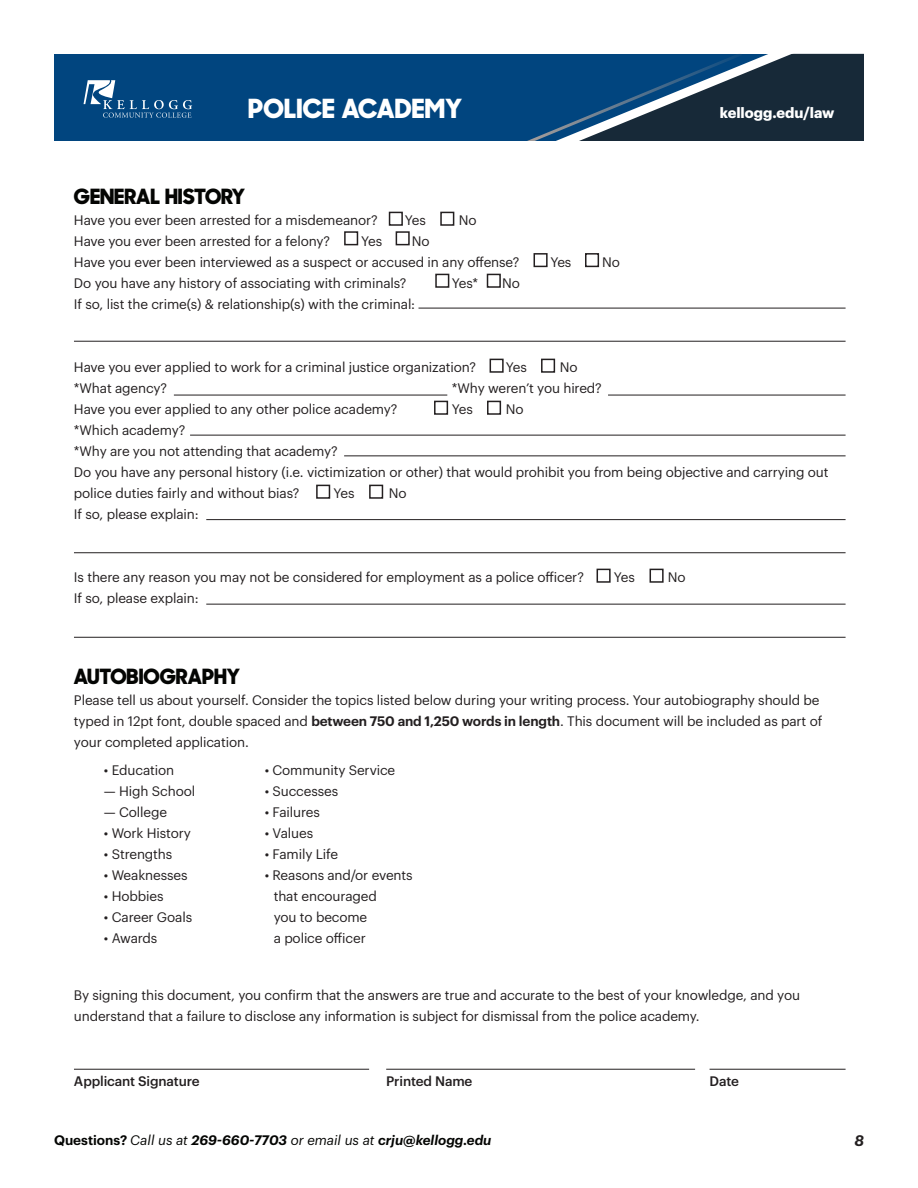
<style>
.page{position:relative;width:918px;height:1188px;background:#fff}
.page>*{position:absolute;margin:0;border:0;box-sizing:border-box;transform-origin:0 0}
.t1{font:800 26.4px "Sharp Sans No 1";letter-spacing:.01em;color:#fff}
.t2{font:800 21px "Sharp Sans No 1";color:#040503}
.t3{font:italic 600 15px "Graphik";color:#231f20}
.t4{font:700 14.55px "Graphik";color:#fff}
.t5{font:13.5px/21px "Graphik";letter-spacing:-.01em;color:#231f20}
.t6{font:italic 600 13.5px "Graphik";color:#040503}
.t7{font:500 13.5px "Graphik";letter-spacing:-.01em;color:#231f20}
.s1{font-weight:600}
.s2{font-style:normal}
.s3{font-weight:400}
</style>
<div class="page">
<div style="left:54px;top:54px;width:810px;height:87px;background:#01457f"></div>
<svg style="left:84px;top:80px;width:108px;height:38px"></svg>
<svg style="left:527px;top:53px;width:337px;height:88px"></svg>
<hr style="left:418px;top:308px;width:428px;height:1px;background:#231f20">
<hr style="left:206px;top:519px;width:640px;height:1px;background:#231f20">
<hr style="left:206px;top:604px;width:640px;height:1px;background:#231f20">
<hr style="left:74px;top:341px;width:772px;height:1px;background:#231f20">
<hr style="left:74px;top:552px;width:772px;height:1px;background:#231f20">
<hr style="left:74px;top:637px;width:772px;height:1px;background:#231f20">
<hr style="left:174px;top:395px;width:273px;height:1px;background:#231f20">
<hr style="left:190px;top:435px;width:656px;height:1px;background:#231f20">
<hr style="left:608px;top:395px;width:238px;height:1px;background:#231f20">
<hr style="left:344px;top:455px;width:502px;height:1px;background:#231f20">
<div style="left:435px;top:274px;width:14px;height:14px;border:2px solid #231f20"></div>
<div style="left:490px;top:359px;width:14px;height:14px;border:2px solid #231f20"></div>
<div style="left:434px;top:401px;width:14px;height:14px;border:2px solid #231f20"></div>
<div style="left:316px;top:485px;width:14px;height:14px;border:2px solid #231f20"></div>
<div style="left:597px;top:569px;width:14px;height:14px;border:2px solid #231f20"></div>
<div style="left:534px;top:253px;width:14px;height:14px;border:2px solid #231f20"></div>
<div style="left:344px;top:231px;width:14px;height:14px;border:2px solid #231f20"></div>
<div style="left:389px;top:212px;width:14px;height:14px;border:2px solid #231f20"></div>
<div style="left:487px;top:274px;width:14px;height:14px;border:2px solid #231f20"></div>
<div style="left:541px;top:359px;width:14px;height:14px;border:2px solid #231f20"></div>
<div style="left:487px;top:401px;width:14px;height:14px;border:2px solid #231f20"></div>
<div style="left:369px;top:485px;width:14px;height:14px;border:2px solid #231f20"></div>
<div style="left:650px;top:569px;width:14px;height:14px;border:2px solid #231f20"></div>
<div style="left:585px;top:253px;width:14px;height:14px;border:2px solid #231f20"></div>
<div style="left:396px;top:231px;width:14px;height:14px;border:2px solid #231f20"></div>
<div style="left:440px;top:212px;width:14px;height:14px;border:2px solid #231f20"></div>
<hr style="left:74px;top:1069px;width:295px;height:1px;background:#231f20">
<hr style="left:386px;top:1069px;width:309px;height:1px;background:#231f20">
<hr style="left:710px;top:1069px;width:136px;height:1px;background:#231f20">
<h1 class="t1" style="left:248px;top:89px;width:215px">POLICE ACADEMY</h1>
<p class="t4" style="left:720px;top:102px;width:116px">kellogg.edu/law</p>
<p class="t2" style="left:74px;top:181px;width:172px">GENERAL HISTORY</p>
<p class="t5" style="left:74px;top:208px;width:305px">Have you ever been arrested for a misdemeanor?</p>
<p class="t5" style="left:405px;top:208px;width:23px">Yes</p>
<p class="t5" style="left:459px;top:208px;width:19px">No</p>
<p class="t5" style="left:74px;top:229px;width:258px">Have you ever been arrested for a felony?</p>
<p class="t5" style="left:361px;top:229px;width:23px">Yes</p>
<p class="t5" style="left:412px;top:229px;width:19px">No</p>
<p class="t5" style="left:74px;top:250px;width:447px">Have you ever been interviewed as a suspect or accused in any offense?</p>
<p class="t5" style="left:550px;top:250px;width:23px">Yes</p>
<p class="t5" style="left:602px;top:250px;width:19px">No</p>
<p class="t5" style="left:74px;top:271px;width:334px">Do you have any history of associating with criminals?</p>
<p class="t5" style="left:452px;top:271px;width:28px">Yes*</p>
<p class="t5" style="left:502px;top:271px;width:19px">No</p>
<p class="t5" style="left:74px;top:292px;width:343px">If so, list the crime(s) &amp; relationship(s) with the criminal:</p>
<p class="t5" style="left:74px;top:355px;width:404px">Have you ever applied to work for a criminal justice organization?</p>
<p class="t5" style="left:506px;top:355px;width:23px">Yes</p>
<p class="t5" style="left:560px;top:355px;width:19px">No</p>
<p class="t5" style="left:74px;top:376px;width:95px">*What agency?</p>
<p class="t5" style="left:452px;top:376px;width:151px">*Why weren’t you hired?</p>
<p class="t5" style="left:74px;top:397px;width:325px">Have you ever applied to any other police academy?</p>
<p class="t5" style="left:452px;top:397px;width:23px">Yes</p>
<p class="t5" style="left:506px;top:397px;width:19px">No</p>
<p class="t5" style="left:74px;top:418px;width:113px">*Which academy?</p>
<p class="t5" style="left:74px;top:439px;width:265px">*Why are you not attending that academy?</p>
<p class="t5" style="left:74px;top:460px;width:756px">Do you have any personal history (i.e. victimization or other) that would prohibit you from being objective and carrying out police duties fairly and without bias?</p>
<p class="t5" style="left:333px;top:481px;width:23px">Yes</p>
<p class="t5" style="left:389px;top:481px;width:19px">No</p>
<p class="t5" style="left:74px;top:502px;width:126px">If so, please explain:</p>
<p class="t5" style="left:74px;top:565px;width:512px">Is there any reason you may not be considered for employment as a police officer?</p>
<p class="t5" style="left:614px;top:565px;width:23px">Yes</p>
<p class="t5" style="left:668px;top:565px;width:19px">No</p>
<p class="t5" style="left:74px;top:586px;width:126px">If so, please explain:</p>
<p class="t2" style="left:74px;top:661px;width:168px">AUTOBIOGRAPHY</p>
<p class="t5" style="left:74px;top:688px;width:750px">Please tell us about yourself. Consider the topics listed below during your writing process. Your autobiography should be typed in 12pt font, double spaced and <span class="s1">between 750 and 1,250 words in length</span>. This document will be included as part of your completed application.</p>
<p class="t5" style="left:104px;top:758px;width:72px">• Education</p>
<p class="t5" style="left:104px;top:779px;width:93px">— High School</p>
<p class="t5" style="left:104px;top:800px;width:65px">— College</p>
<p class="t5" style="left:104px;top:821px;width:89px">• Work History</p>
<p class="t5" style="left:104px;top:842px;width:70px">• Strengths</p>
<p class="t5" style="left:104px;top:863px;width:85px">• Weaknesses</p>
<p class="t5" style="left:104px;top:884px;width:61px">• Hobbies</p>
<p class="t5" style="left:104px;top:905px;width:90px">• Career Goals</p>
<p class="t5" style="left:104px;top:926px;width:55px">• Awards</p>
<p class="t5" style="left:265px;top:758px;width:132px">• Community Service</p>
<p class="t5" style="left:265px;top:779px;width:75px">• Successes</p>
<p class="t5" style="left:265px;top:800px;width:57px">• Failures</p>
<p class="t5" style="left:265px;top:821px;width:50px">• Values</p>
<p class="t5" style="left:265px;top:842px;width:75px">• Family Life</p>
<p class="t5" style="left:274px;top:863px;width:140px;text-indent:-9px">• Reasons and/or events that encouraged<br>you to become<br>a police officer</p>
<p class="t5" style="left:74px;top:984px;width:728px">By signing this document, you confirm that the answers are true and accurate to the best of your knowledge, and you understand that a failure to disclose any information is subject for dismissal from the police academy.</p>
<p class="t7" style="left:74px;top:1071px;width:127px">Applicant Signature</p>
<p class="t7" style="left:386px;top:1071px;width:88px">Printed Name</p>
<p class="t7" style="left:710px;top:1071px;width:31px">Date</p>
<p class="t6" style="left:54px;top:1130px;width:439px"><span class="s2">Questions?</span> <span class="s3">Call us at</span> 269-660-7703 <span class="s3">or email us at</span> crju@kellogg.edu</p>
<p class="t3" style="left:854px;top:1129px;width:11px">8</p>
</div>
